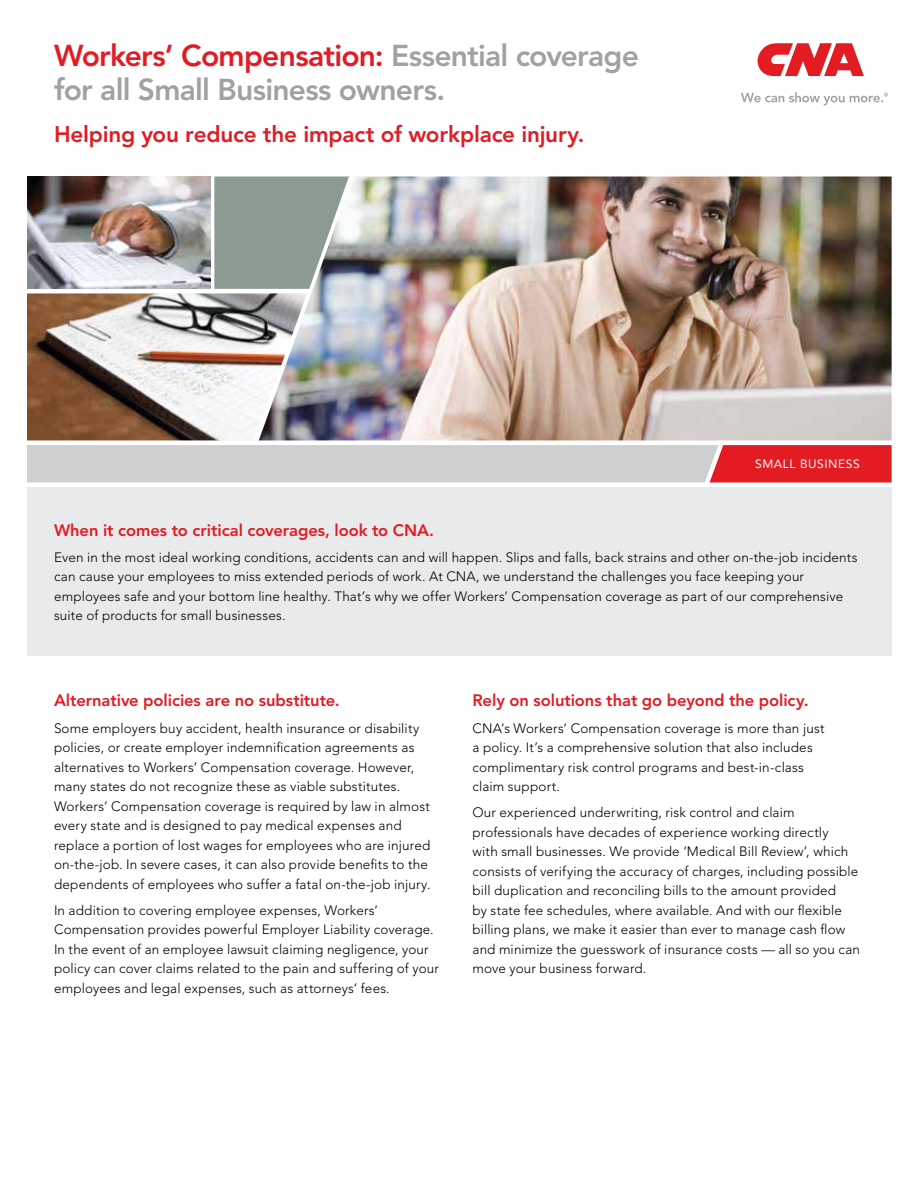
<style>
.page{position:relative;width:918px;height:1188px;background:#fff}
.page>*{position:absolute;margin:0;border:0;box-sizing:border-box;transform-origin:0 0}
.t1{font:800 30px/34.5px "Avenir LT Std";letter-spacing:-.025em;color:#9fa1a4}
.t2{font:800 22.5px "Avenir LT Std";letter-spacing:-.01em;color:#e31b23}
.t3{font:800 16.5px "Avenir LT Std";letter-spacing:-.005em;color:#e31b23}
.t4{font:300 13.5px/19.5px "Avenir LT Std";letter-spacing:.01em;color:#000}
.t5{font:12px "Avenir LT Std";letter-spacing:.05em;color:#fff}
.s1{color:#e31b23}
</style>
<div class="page">
<div style="left:27px;top:488px;width:865px;height:168px;background:#e9eaeb"></div>
<img style="left:307px;top:177px;width:585px;height:263px">
<svg style="left:27px;top:445px;width:865px;height:38px;background:#d2acae"></svg>
<svg style="left:214px;top:177px;width:135px;height:112px;background:#919f98"></svg>
<img style="left:27px;top:177px;width:183px;height:112px">
<img style="left:27px;top:293px;width:280px;height:147px">
<svg style="left:757px;top:43px;width:107px;height:33px"></svg>
<svg style="left:741px;top:92px;width:147px;height:13px"></svg>
<h1 class="t1" style="left:54px;top:38px;width:587px"><span class="s1">Workers’ Compensation:</span> Essential coverage for all Small Business owners.</h1>
<h2 class="t2" style="left:54px;top:121px;width:532px">Helping you reduce the impact of workplace injury.</h2>
<p class="t5" style="left:755px;top:457px;width:106px">SMALL BUSINESS</p>
<p class="t3" style="left:54px;top:520px;width:382px">When it comes to critical coverages, look to CNA.</p>
<p class="t4" style="left:54px;top:548px;width:805px">Even in the most ideal working conditions, accidents can and will happen. Slips and falls, back strains and other on-the-job incidents can cause your employees to miss extended periods of work. At CNA, we understand the challenges you face keeping your employees safe and your bottom line healthy. That’s why we offer Workers’ Compensation coverage as part of our comprehensive suite of products for small businesses.</p>
<p class="t3" style="left:54px;top:691px;width:287px">Alternative policies are no substitute.</p>
<p class="t4" style="left:54px;top:718px;width:378px">Some employers buy accident, health insurance or disability policies, or create employer indemnification agreements as alternatives to Workers’ Compensation coverage. However, many states do not recognize these as viable substitutes.<br>Workers’ Compensation coverage is required by law in almost every state and is designed to pay medical expenses and replace a portion of lost wages for employees who are injured on-the-job. In severe cases, it can also provide benefits to the dependents of employees who suffer a fatal on-the-job injury.</p>
<p class="t4" style="left:54px;top:901px;width:387px">In addition to covering employee expenses, Workers’ Compensation provides powerful Employer Liability coverage.<br>In the event of an employee lawsuit claiming negligence, your policy can cover claims related to the pain and suffering of your employees and legal expenses, such as attorneys’ fees.</p>
<p class="t3" style="left:472px;top:691px;width:338px">Rely on solutions that go beyond the policy.</p>
<p class="t4" style="left:472px;top:718px;width:354px">CNA’s Workers’ Compensation coverage is more than just a policy. It’s a comprehensive solution that also includes complimentary risk control programs and best-in-class claim support.</p>
<p class="t4" style="left:472px;top:803px;width:389px">Our experienced underwriting, risk control and claim professionals have decades of experience working directly<br>with small businesses. We provide ‘Medical Bill Review’, which consists of verifying the accuracy of charges, including possible bill duplication and reconciling bills to the amount provided<br>by state fee schedules, where available. And with our flexible billing plans, we make it easier than ever to manage cash flow and minimize the guesswork of insurance costs — all so you can move your business forward.</p>
</div>
